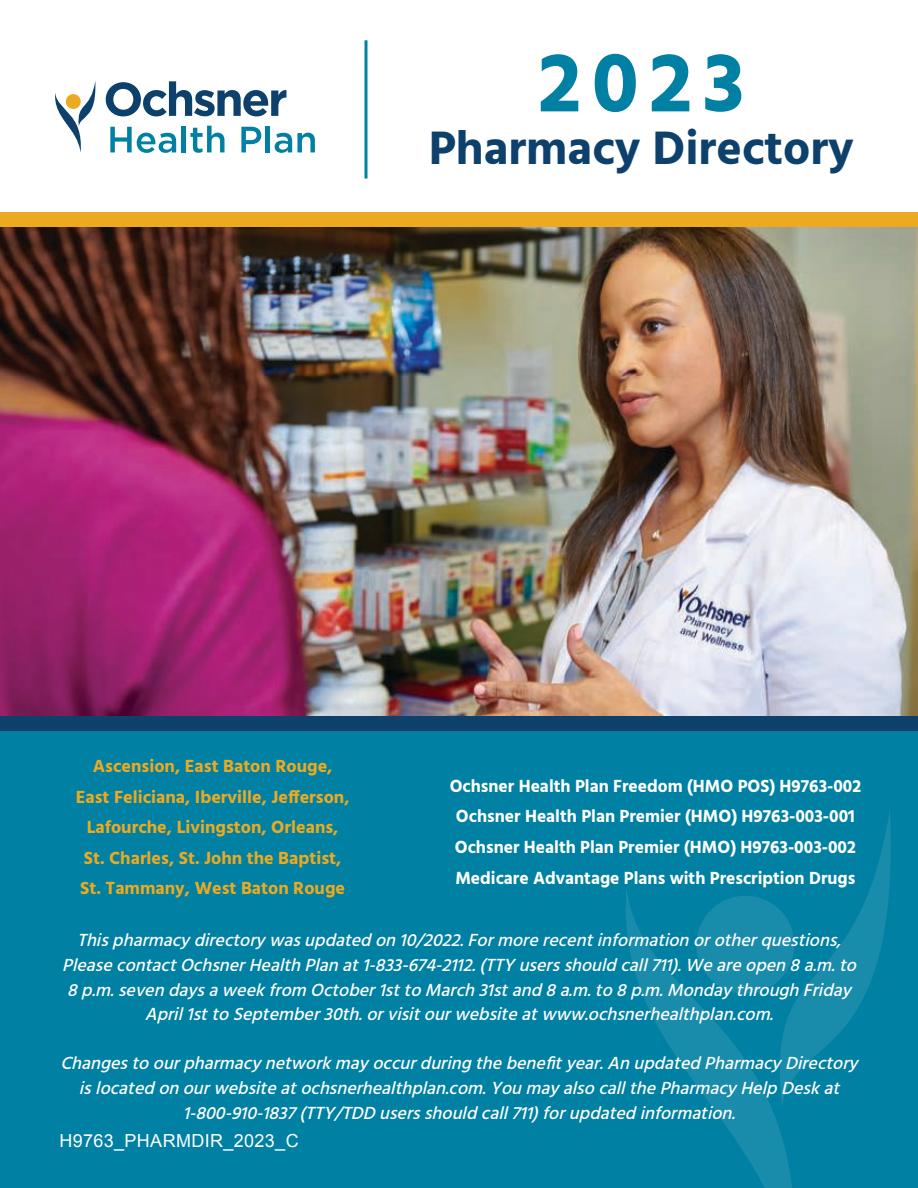
<style>
.page{position:relative;width:918px;height:1188px;background:#fff}
.page>*{position:absolute;margin:0;border:0;box-sizing:border-box;transform-origin:0 0}
.t1{font:700 86.25px "Hind";color:#0080a3}
.t2{font:700 48px "Hind";color:#0d406b}
.t3{font:italic 500 18px/24.6px "Hind";color:#fff;text-align:center}
.t4{font:700 18px/30.6px "Hind";color:#fff}
.t5{font:700 18px/30.6px "Hind";color:#ebaa21;text-align:center}
.t6{font:18px "Arial";letter-spacing:.02em;color:#fff}
</style>
<div class="page">
<div style="left:0;top:222px;width:918px;height:966px;background:#0080a3"></div>
<svg style="left:626px;top:889px;width:166px;height:299px"></svg>
<svg style="left:764px;top:811px;width:127px;height:295px"></svg>
<div style="left:696px;top:896px;width:98px;height:98px;background:#198cac;border-radius:50%"></div>
<hr style="left:365px;top:40px;width:3px;height:139px;background:#0080a3">
<svg style="left:55px;top:81px;width:41px;height:72px"></svg>
<div style="left:66px;top:94px;width:15px;height:15px;background:#ebaa21;border-radius:50%"></div>
<svg style="left:110px;top:127px;width:66px;height:26px"></svg>
<hr style="left:182px;top:126px;width:4px;height:26px;background:#0080a3">
<svg style="left:190px;top:126px;width:35px;height:27px"></svg>
<svg style="left:241px;top:127px;width:20px;height:25px"></svg>
<hr style="left:266px;top:126px;width:4px;height:26px;background:#0080a3">
<svg style="left:275px;top:133px;width:40px;height:20px"></svg>
<svg style="left:106px;top:81px;width:180px;height:35px"></svg>
<img style="left:0;top:226px;width:918px;height:490px">
<div style="left:0;top:716px;width:918px;height:14px;background:#0d406b"></div>
<div style="left:0;top:212px;width:918px;height:14px;background:#ebaa21"></div>
<h1 class="t1" style="left:538px;top:48px;width:208px">2023</h1>
<h2 class="t2" style="left:429px;top:129px;width:426px">Pharmacy Directory</h2>
<p class="t5" style="left:76px;top:752px;width:276px">Ascension, East Baton Rouge, East Feliciana, Iberville, Jeferson, Lafourche, Livingston, Orleans, St. Charles, St. John the Baptist, St. Tammany, West Baton Rouge</p>
<p class="t3" style="left:62px;top:929px;width:799px">This pharmacy directory was updated on 10/2022.Formore recentinformation orotherquestions, Please contactOchsnerHealth Plan at1-833-674-2112.(TTY users should call711).We are open 8 a.m.to 8 p.m.seven days a week from October1stto March 31stand 8 a.m.to 8 p.m.Monday through Friday April1stto September30th.orvisitourwebsite atwww.ochsnerhealthplan.com.</p>
<p class="t3" style="left:60px;top:1052px;width:803px">Changes to ourpharmacy network may occurduring the benefityear.An updated Pharmacy Directory is located on ourwebsite atochsnerhealthplan.com.You may also callthe Pharmacy Help Desk at<br>1-800-910-1837 (TTY/TDD users should call711) forupdated information.</p>
<p class="t6" style="left:59px;top:1134px;width:241px">H9763_PHARMDIR_2023_C</p>
<p class="t4" style="left:450px;top:772px;width:413px">Ochsner Health Plan Freedom (HMO POS) H9763-002<br>Ochsner Health Plan Premier (HMO) H9763-003-001<br>Ochsner Health Plan Premier (HMO) H9763-003-002<br>Medicare Advantage Plans with Prescription Drugs</p>
</div>
